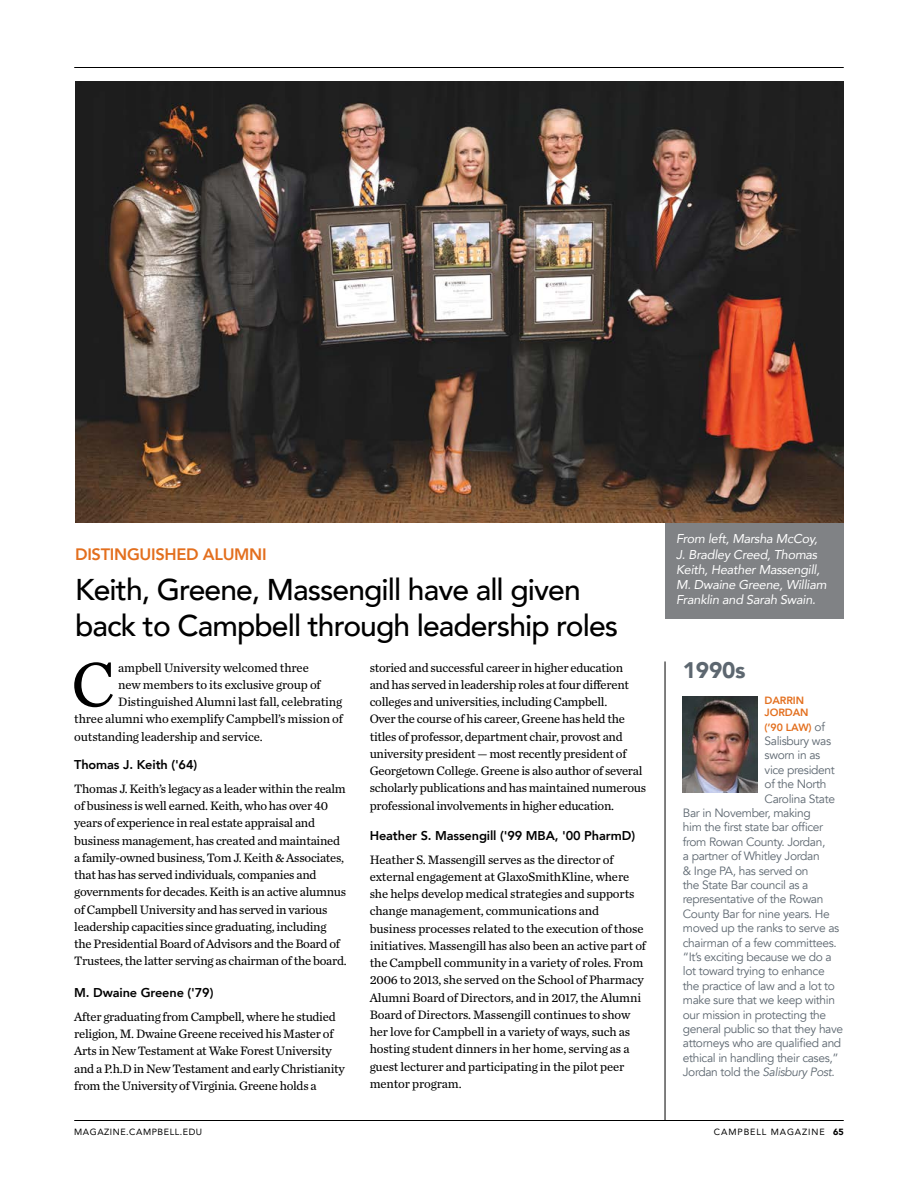
<style>
.page{position:relative;width:918px;height:1188px;background:#fff}
.page>*{position:absolute;margin:0;border:0;box-sizing:border-box;transform-origin:0 0}
.t1{font:65.25px "Chronicle Text G2";color:#000}
.t2{font:500 30px/36px "Avenir";letter-spacing:-.03em;color:#000}
.t3{font:900 22.5px "Avenir";letter-spacing:-.01em;color:#5d6770}
.t4{font:800 16.5px "Avenir";letter-spacing:-.02em;color:#e36f1e}
.t5{font:12.75px/17.2px "Chronicle Text G2";letter-spacing:-.02em;color:#000}
.t6{font:italic 12.75px/15.3px "Avenir";letter-spacing:-.02em;color:#fff}
.t7{font:800 12.75px "Avenir";letter-spacing:-.01em;color:#000}
.t8{font:12px "Avenir";letter-spacing:-.03em;color:#5d6770}
.t9{font:800 10.5px/12.6px "Avenir";letter-spacing:-.01em;color:#e36f1e}
.t10{font:9px "Avenir";letter-spacing:.06em;color:#000}
.t11{font:9px "Avenir";letter-spacing:.1em;color:#000}
.s1{font-weight:400;font-size:12px;color:#5d6770}
.s2{font-style:italic}
.s3{font-weight:900}
</style>
<div class="page">
<hr style="left:74px;top:1120px;width:770px;height:1px;background:#000">
<hr style="left:74px;top:67px;width:770px;height:1px;background:#000">
<div style="left:665px;top:506px;width:179px;height:113px;background:#808285"></div>
<img style="left:75px;top:81px;width:769px;height:442px">
<hr style="left:665px;top:662px;width:1px;height:458px;background:#000">
<img style="left:683px;top:697px;width:75px;height:95px">
<p class="t4" style="left:75px;top:541px;width:193px">DISTINGUISHED ALUMNI</p>
<h2 class="t2" style="left:75px;top:570px;width:545px">Keith, Greene, Massengill have all given back to Campbell through leadership roles</h2>
<h1 class="t1" style="left:71px;top:635px;width:45px">C</h1>
<p class="t5" style="left:118px;top:658px;width:192px">ampbell University welcomed three</p>
<p class="t5" style="left:370px;top:658px;width:278px">storied and successful career in higher education and has served in leadership roles at four different colleges and universities, including Campbell.<br>Over the course of his career, Greene has held the titles of professor, department chair, provost and university president — most recently president of Georgetown College. Greene is also author of several scholarly publications and has maintained numerous professional involvements in higher education.</p>
<p class="t7" style="left:370px;top:825px;width:267px">Heather S. Massengill ('99 MBA, '00 PharmD)</p>
<p class="t5" style="left:370px;top:850px;width:278px">Heather S. Massengill serves as the director of external engagement at GlaxoSmithKline, where she helps develop medical strategies and supports change management, communications and business processes related to the execution of those initiatives. Massengill has also been an active part of the Campbell community in a variety of roles. From 2006 to 2013, she served on the School of Pharmacy Alumni Board of Directors, and in 2017, the Alumni Board of Directors. Massengill continues to show her love for Campbell in a variety of ways, such as hosting student dinners in her home, serving as a guest lecturer and participating in the pilot peer mentor program.</p>
<p class="t5" style="left:118px;top:675px;width:204px">new members to its exclusive group of</p>
<p class="t5" style="left:118px;top:693px;width:225px">Distinguished Alumni last fall, celebrating</p>
<p class="t5" style="left:74px;top:710px;width:270px">three alumni who exemplify Campbell’s mission of</p>
<p class="t5" style="left:74px;top:727px;width:190px">outstanding leadership and service.</p>
<p class="t7" style="left:74px;top:754px;width:125px">Thomas J. Keith ('64)</p>
<p class="t5" style="left:74px;top:779px;width:274px">Thomas J. Keith’s legacy as a leader within the realm of business is well earned. Keith, who has over 40 years of experience in real estate appraisal and business management, has created and maintained a family-owned business, Tom J. Keith &amp; Associates, that has has served individuals, companies and governments for decades. Keith is an active alumnus of Campbell University and has served in various leadership capacities since graduating, including the Presidential Board of Advisors and the Board of Trustees, the latter serving as chairman of the board.</p>
<p class="t7" style="left:74px;top:982px;width:141px">M. Dwaine Greene ('79)</p>
<p class="t5" style="left:74px;top:1007px;width:272px">After graduating from Campbell, where he studied religion, M. Dwaine Greene received his Master of Arts in New Testament at Wake Forest University and a P.h.D in New Testament and early Christianity from the University of Virginia. Greene holds a</p>
<p class="t6" style="left:676px;top:531px;width:152px">From left, Marsha McCoy,<br>J. Bradley Creed, Thomas<br>Keith, Heather Massengill,<br>M. Dwaine Greene, William<br>Franklin and Sarah Swain.</p>
<h3 class="t3" style="left:683px;top:650px;width:64px">1990s</h3>
<p class="t9" style="left:765px;top:694px;width:45px">DARRIN<br>JORDAN</p>
<p class="t9" style="left:765px;top:721px;width:62px">(’90 LAW) <span class="s1">of</span></p>
<p class="t8" style="left:765px;top:734px;width:68px">Salisbury was</p>
<p class="t8" style="left:765px;top:748px;width:57px">sworn in as</p>
<p class="t8" style="left:765px;top:763px;width:72px">vice president</p>
<p class="t8" style="left:765px;top:777px;width:63px">of the North</p>
<p class="t8" style="left:765px;top:791px;width:72px">Carolina State</p>
<p class="t8" style="left:683px;top:806px;width:129px">Bar in November, making</p>
<p class="t8" style="left:683px;top:820px;width:142px">him the first state bar officer</p>
<p class="t8" style="left:683px;top:835px;width:144px">from Rowan County. Jordan,</p>
<p class="t8" style="left:683px;top:849px;width:138px">a partner of Whitley Jordan</p>
<p class="t8" style="left:683px;top:863px;width:127px">&amp; Inge PA, has served on</p>
<p class="t8" style="left:683px;top:878px;width:127px">the State Bar council as a</p>
<p class="t8" style="left:683px;top:892px;width:142px">representative of the Rowan</p>
<p class="t8" style="left:683px;top:907px;width:149px">County Bar for nine years. He</p>
<p class="t8" style="left:683px;top:921px;width:158px">moved up the ranks to serve as</p>
<p class="t8" style="left:683px;top:935px;width:155px">chairman of a few committees.</p>
<p class="t8" style="left:683px;top:950px;width:150px">“It’s exciting because we do a</p>
<p class="t8" style="left:683px;top:964px;width:143px">lot toward trying to enhance</p>
<p class="t8" style="left:683px;top:979px;width:154px">the practice of law and a lot to</p>
<p class="t8" style="left:683px;top:993px;width:154px">make sure that we keep within</p>
<p class="t8" style="left:683px;top:1007px;width:145px">our mission in protecting the</p>
<p class="t8" style="left:683px;top:1022px;width:162px">general public so that they have</p>
<p class="t8" style="left:683px;top:1036px;width:160px">attorneys who are qualified and</p>
<p class="t8" style="left:683px;top:1051px;width:157px">ethical in handling their cases,”</p>
<p class="t8" style="left:683px;top:1065px;width:154px">Jordan told the <span class="s2">Salisbury Post</span>.</p>
<p class="t10" style="left:74px;top:1125px;width:130px">MAGAZINE.CAMPBELL.EDU</p>
<p class="t11" style="left:714px;top:1125px;width:131px">CAMPBELL MAGAZINE <span class="s3">65</span></p>
</div>
